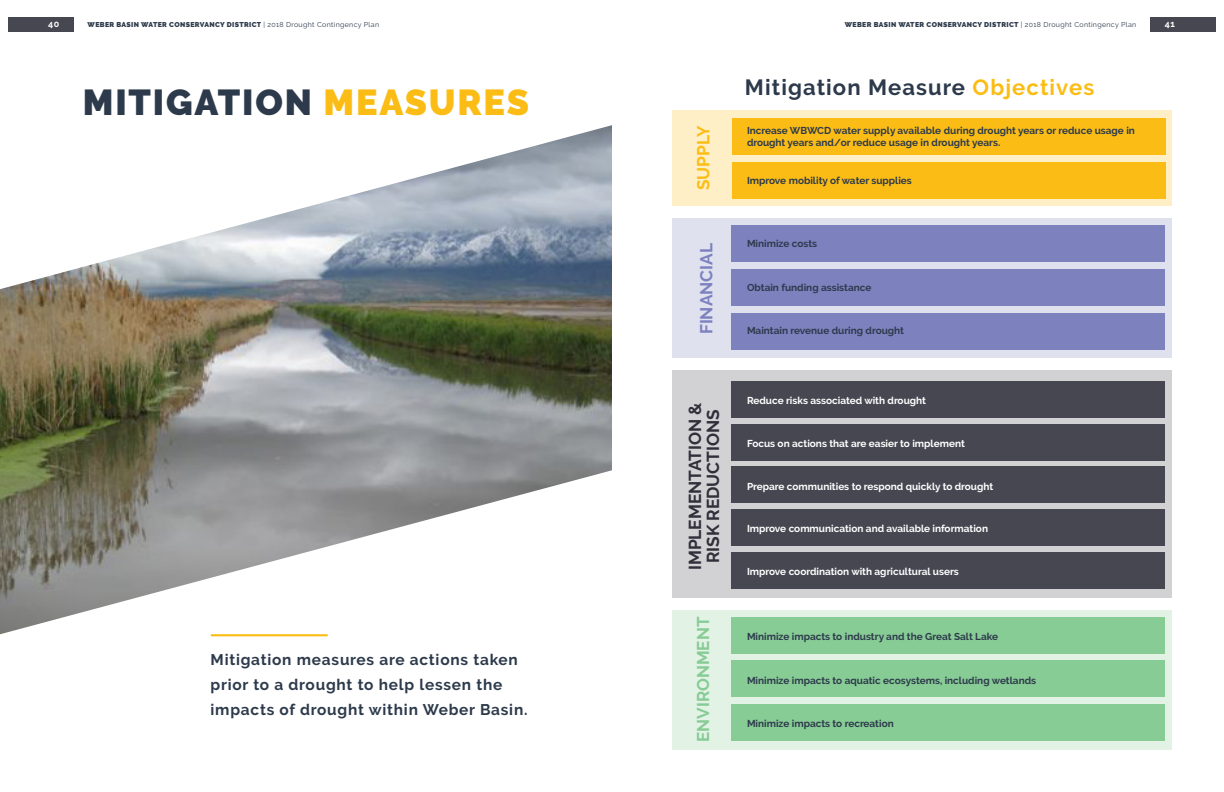
<style>
.page{position:relative;width:1224px;height:792px;background:#fff}
.page>*{position:absolute;margin:0;border:0;box-sizing:border-box;transform-origin:0 0}
.Subtitle{font:900 36px "Raleway";letter-spacing:.05em;color:#2d3a4b}
.t1{font:700 22px "Raleway";letter-spacing:.05em;color:#2d3a4b}
.Yellow_Subheading{font:700 17.3px/18px "Raleway";color:#312f39;text-align:center}
.Yellow_Subheading-2{font:700 17.3px "Raleway";color:#7d82bf}
.Yellow_Subheading-3{font:700 17.3px "Raleway";color:#fbbd15}
.Yellow_Subheading-4{font:700 17px "Raleway";color:#87cb95}
.t2{font:700 15.4px/24.6px "Raleway";letter-spacing:.05em;color:#2d3a4b}
.Yellow_Subheading-5{font:700 10px/12px "Raleway";color:#2d3a4b}
.Yellow_Subheading-6{font:700 10px "Raleway";color:#fff}
.t3{font:700 9px "Raleway";color:#fff}
.t4{font:900 7px "Raleway";letter-spacing:.05em;color:#2d3a4b}
.s1{font-weight:400}
.s2{color:#fbbd15}
</style>
<div class="page">
<img style="left:0;top:125px;width:612px;height:509px">
<hr style="left:212px;top:634px;width:115px;height:2px;background:#fbbd15">
<div style="left:672px;top:610px;width:500px;height:139px;background:#e2f2e5"></div>
<div style="left:731px;top:617px;width:434px;height:36px;background:#87cb95"></div>
<div style="left:731px;top:661px;width:434px;height:36px;background:#87cb95"></div>
<div style="left:731px;top:705px;width:434px;height:36px;background:#87cb95"></div>
<div style="left:672px;top:111px;width:500px;height:95px;background:#feefc7"></div>
<div style="left:732px;top:118px;width:434px;height:37px;background:#fbbd15"></div>
<div style="left:732px;top:162px;width:434px;height:36px;background:#fbbd15"></div>
<div style="left:672px;top:218px;width:500px;height:140px;background:#dfe1ef"></div>
<div style="left:731px;top:225px;width:434px;height:37px;background:#7d82bf"></div>
<div style="left:731px;top:269px;width:434px;height:36px;background:#7d82bf"></div>
<div style="left:731px;top:313px;width:434px;height:36px;background:#7d82bf"></div>
<div style="left:672px;top:370px;width:500px;height:228px;background:#d2d2d5"></div>
<div style="left:731px;top:424px;width:434px;height:36px;background:#474752"></div>
<div style="left:731px;top:467px;width:434px;height:36px;background:#474752"></div>
<div style="left:731px;top:510px;width:434px;height:36px;background:#474752"></div>
<div style="left:731px;top:552px;width:434px;height:37px;background:#474752"></div>
<div style="left:731px;top:381px;width:434px;height:36px;background:#474752"></div>
<div style="left:8px;top:18px;width:65px;height:14px;background:#474752"></div>
<div style="left:1151px;top:18px;width:65px;height:14px;background:#474752"></div>
<p class="t3" style="left:48px;top:19px;width:13px">40</p>
<p class="t4" style="left:88px;top:21px;width:293px">WEBER BASIN WATER CONSERVANCY DISTRICT <span class="s1">| 2018 Drought Contingency Plan</span></p>
<p class="t4" style="left:845px;top:21px;width:293px">WEBER BASIN WATER CONSERVANCY DISTRICT <span class="s1">| 2018 Drought Contingency Plan</span></p>
<p class="t3" style="left:1165px;top:19px;width:12px">41</p>
<p class="Subtitle" style="left:83px;top:82px;width:448px">MITIGATION <span class="s2">MEASURES</span></p>
<p class="t2" style="left:211px;top:648px;width:318px">Mitigation measures are actions taken prior to a drought to help lessen the impacts of drought within Weber Basin.</p>
<p class="t1" style="left:745px;top:75px;width:351px">Mitigation Measure <span class="s2">Objectives</span></p>
<p class="Yellow_Subheading-3" style="left:693px;top:190px;width:66px;rotate:-90deg">SUPPLY</p>
<p class="Yellow_Subheading-5" style="left:747px;top:125px;width:389px">Increase WBWCD water supply available during drought years or reduce usage in drought years and/or reduce usage in drought years.</p>
<p class="Yellow_Subheading-5" style="left:747px;top:174px;width:166px">Improve mobility of water supplies</p>
<p class="Yellow_Subheading-2" style="left:696px;top:334px;width:93px;rotate:-90deg">FINANCIAL</p>
<p class="Yellow_Subheading-5" style="left:747px;top:237px;width:72px">Minimize costs</p>
<p class="Yellow_Subheading-5" style="left:747px;top:281px;width:126px">Obtain funding assistance</p>
<p class="Yellow_Subheading-5" style="left:747px;top:325px;width:159px">Maintain revenue during drought</p>
<p class="Yellow_Subheading" style="left:686px;top:570px;width:169px;rotate:-90deg">IMPLEMENTATION &amp;<br>RISK REDUCTIONS</p>
<p class="Yellow_Subheading-4" style="left:694px;top:742px;width:127px;rotate:-90deg">ENVIRONMENT</p>
<p class="Yellow_Subheading-6" style="left:747px;top:395px;width:181px">Reduce risks associated with drought</p>
<p class="Yellow_Subheading-6" style="left:747px;top:437px;width:219px">Focus on actions that are easier to implement</p>
<p class="Yellow_Subheading-6" style="left:747px;top:480px;width:248px">Prepare communities to respond quickly to drought</p>
<p class="Yellow_Subheading-6" style="left:747px;top:523px;width:243px">Improve communication and available information</p>
<p class="Yellow_Subheading-6" style="left:747px;top:566px;width:213px">Improve coordination with agricultural users</p>
<p class="Yellow_Subheading-5" style="left:747px;top:630px;width:253px">Minimize impacts to industry and the Great Salt Lake</p>
<p class="Yellow_Subheading-5" style="left:747px;top:674px;width:291px">Minimize impacts to aquatic ecosystems, including wetlands</p>
<p class="Yellow_Subheading-5" style="left:747px;top:718px;width:148px">Minimize impacts to recreation</p>
</div>
